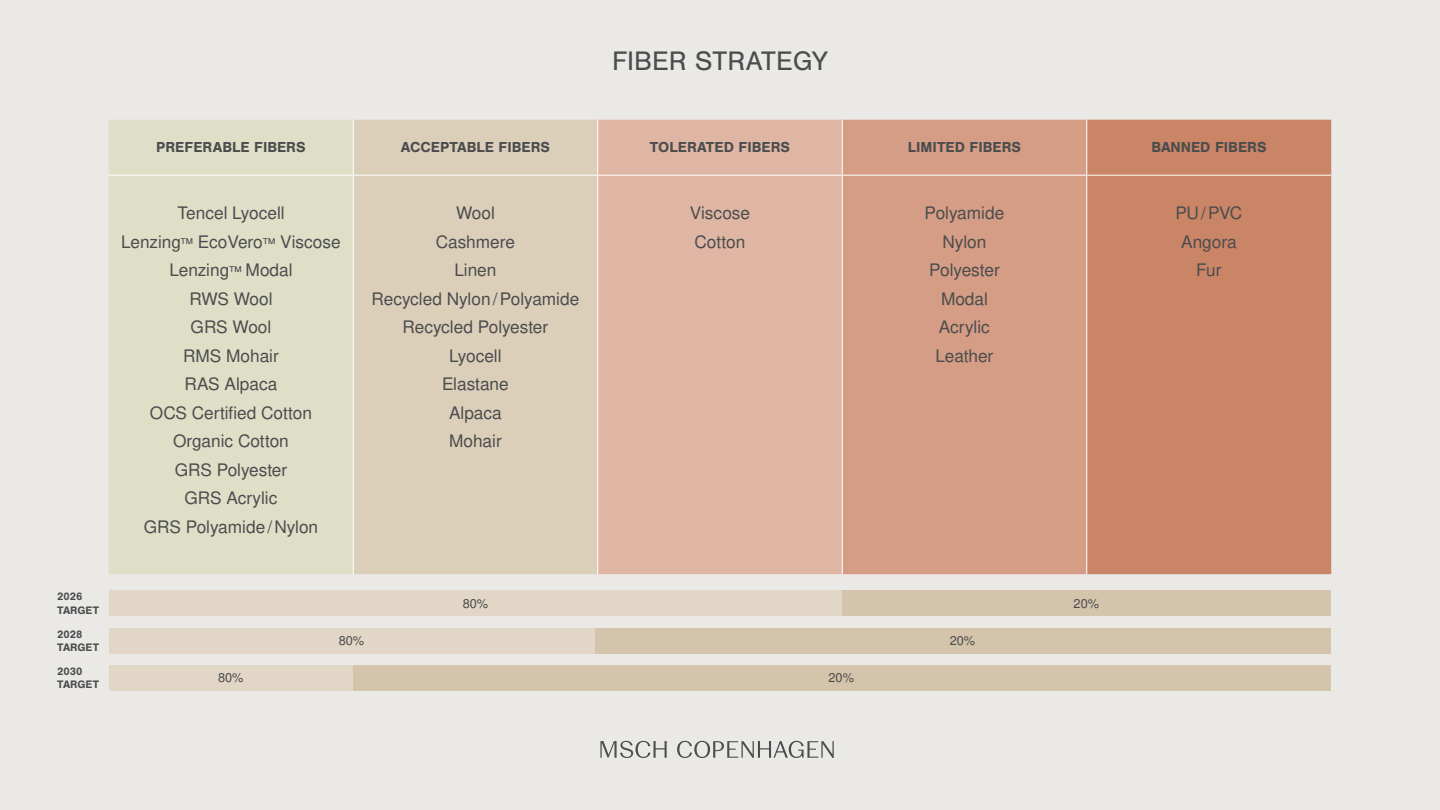
<style>
.page{position:relative;width:1440px;height:810px;background:#ebe9e6}
.page>*{position:absolute;margin:0;border:0;box-sizing:border-box;transform-origin:0 0}
.t1{font:27.75px "Nimbus San";color:#4b4c4d}
.t2{font:17.25px/28.5px "Nimbus San L";color:#4b4c4d;text-align:center}
.t3{font:700 15px "Nimbus San";color:#4b4c4d}
.t4{font:12.75px "Nimbus San L";color:#4b4c4d}
.t5{font:700 11.25px/13.5px "Nimbus San";color:#4b4c4d}
.s1{font-size:13.5px}
</style>
<div class="page">
<div style="left:109px;top:120px;width:244px;height:454px;background:#dfdfc8"></div>
<div style="left:354px;top:120px;width:243px;height:454px;background:#dccfba"></div>
<div style="left:598px;top:120px;width:244px;height:454px;background:#dfb6a4"></div>
<div style="left:843px;top:120px;width:243px;height:454px;background:#d59d85"></div>
<div style="left:1087px;top:120px;width:244px;height:454px;background:#ca8567"></div>
<hr style="left:353px;top:120px;width:1px;height:55px;background:#fff">
<hr style="left:597px;top:120px;width:1px;height:55px;background:#fff">
<hr style="left:842px;top:120px;width:1px;height:55px;background:#fff">
<hr style="left:1086px;top:120px;width:1px;height:55px;background:#fff">
<hr style="left:109px;top:175px;width:244px;height:1px;background:#fff">
<hr style="left:353px;top:175px;width:245px;height:1px;background:#fff">
<hr style="left:353px;top:176px;width:1px;height:398px;background:#fff">
<hr style="left:598px;top:175px;width:244px;height:1px;background:#fff">
<hr style="left:597px;top:176px;width:1px;height:398px;background:#fff">
<hr style="left:842px;top:175px;width:245px;height:1px;background:#fff">
<hr style="left:842px;top:176px;width:1px;height:398px;background:#fff">
<hr style="left:1087px;top:175px;width:244px;height:1px;background:#fff">
<hr style="left:1086px;top:176px;width:1px;height:398px;background:#fff">
<div style="left:352px;top:665px;width:979px;height:25px;background:#d4c4ab"></div>
<div style="left:109px;top:665px;width:244px;height:25px;background:#e2d7c6"></div>
<div style="left:594px;top:628px;width:737px;height:26px;background:#d4c4ab"></div>
<div style="left:109px;top:628px;width:485px;height:26px;background:#e2d7c6"></div>
<div style="left:842px;top:591px;width:489px;height:25px;background:#d4c4ab"></div>
<div style="left:109px;top:591px;width:733px;height:25px;background:#e2d7c6"></div>
<svg style="left:600px;top:741px;width:67px;height:17px"></svg>
<svg style="left:677px;top:741px;width:157px;height:17px"></svg>
<h1 class="t1" style="left:612px;top:46px;width:217px">FIBER STRATEGY</h1>
<p class="t5" style="left:57px;top:590px;width:43px">2026<br>TARGET</p>
<p class="t5" style="left:57px;top:627px;width:43px">2028<br>TARGET</p>
<p class="t5" style="left:57px;top:664px;width:43px">2030<br>TARGET</p>
<p class="t3" style="left:156px;top:139px;width:151px">PREFERABLE FIBERS</p>
<p class="t3" style="left:401px;top:139px;width:151px">ACCEPTABLE FIBERS</p>
<p class="t3" style="left:650px;top:139px;width:142px">TOLERATED FIBERS</p>
<p class="t3" style="left:908px;top:139px;width:115px">LIMITED FIBERS</p>
<p class="t3" style="left:1151px;top:139px;width:117px">BANNED FIBERS</p>
<p class="t2" style="left:121px;top:198px;width:221px">Tencel Lyocell<br>Lenzing<span class="s1">™</span> EcoVero<span class="s1">™</span> Viscose<br>Lenzing<span class="s1">™</span> Modal<br>RWS Wool<br>GRS Wool<br>RMS Mohair<br>RAS Alpaca<br>OCS Certified Cotton<br>Organic Cotton<br>GRS Polyester<br>GRS Acrylic<br>GRS Polyamide/Nylon</p>
<p class="t2" style="left:372px;top:198px;width:209px">Wool<br>Cashmere<br>Linen<br>Recycled Nylon/Polyamide<br>Recycled Polyester<br>Lyocell<br>Elastane<br>Alpaca<br>Mohair</p>
<p class="t2" style="left:690px;top:198px;width:62px;text-align:left">Viscose<br>Cotton</p>
<p class="t2" style="left:925px;top:198px;width:81px">Polyamide<br>Nylon<br>Polyester<br>Modal<br>Acrylic<br>Leather</p>
<p class="t2" style="left:1176px;top:198px;width:68px">PU / PVC<br>Angora<br>Fur</p>
<p class="t4" style="left:463px;top:594px;width:27px">80%</p>
<p class="t4" style="left:1074px;top:594px;width:27px">20%</p>
<p class="t4" style="left:339px;top:632px;width:27px">80%</p>
<p class="t4" style="left:950px;top:632px;width:27px">20%</p>
<p class="t4" style="left:218px;top:668px;width:27px">80%</p>
<p class="t4" style="left:829px;top:668px;width:27px">20%</p>
</div>
